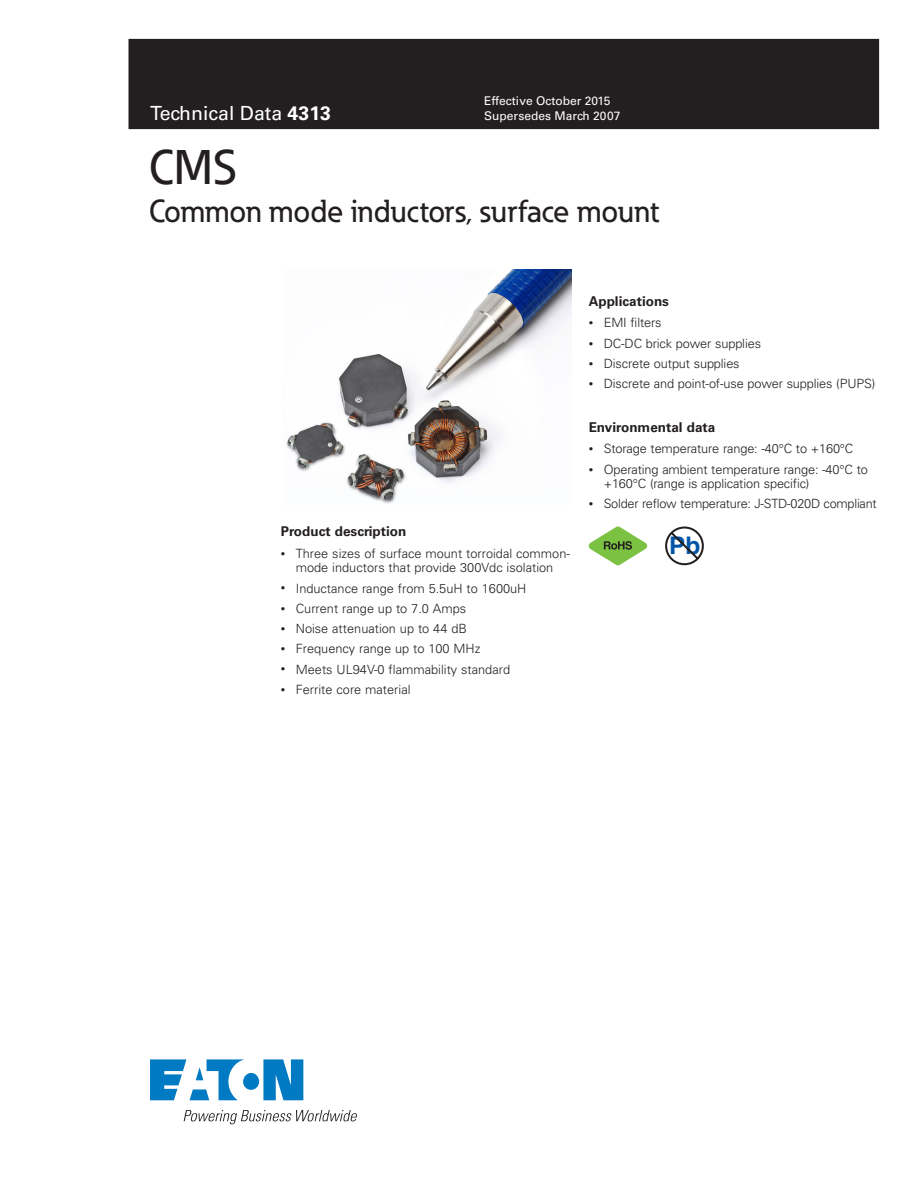
<style>
.page{position:relative;width:918px;height:1188px;background:#fff}
.page>*{position:absolute;margin:0;border:0;box-sizing:border-box;transform-origin:0 0}
._00_Product{font:500 48px "Eaton";color:#231f20}
._00_Product-2{font:500 31.5px "Eaton";color:#231f20}
.t1{font:700 24.3px "Helvetica";color:#0154a6}
._00_Application{font:19.5px "Univers LT Std";color:#fff}
._01_Head2{font:700 13.5px "Univers LT Std";color:#231f20}
.t2{font:300 12.75px/14.2px "Univers";letter-spacing:-.01em;color:#231f20;text-align:center}
.t3{font:12px/15px "Univers LT Std";color:#fff}
.s1{font-weight:700}
.s2{font-size:9px}
</style>
<div class="page">
<div style="left:129px;top:39px;width:750px;height:90px;background:#231f20"></div>
<svg style="left:150px;top:1059px;width:153px;height:41px"></svg>
<svg style="left:184px;top:1110px;width:173px;height:14px"></svg>
<svg style="left:589px;top:526px;width:58px;height:39px"></svg>
<svg style="left:665px;top:526px;width:39px;height:39px"></svg>
<img style="left:286px;top:269px;width:285px;height:235px">
<p class="_00_Application" style="left:150px;top:102px;width:183px">Technical Data <span class="s1">4313</span></p>
<p class="t3" style="left:484px;top:93px;width:138px">Effective October 2015<br>Supersedes March 2007</p>
<p class="_00_Product" style="left:149px;top:138px;width:89px">CMS</p>
<p class="_00_Product-2" style="left:149px;top:192px;width:511px">Common mode inductors, surface mount</p>
<p class="_01_Head2" style="left:281px;top:524px;width:127px">Product description</p>
<p class="t2" style="left:281px;top:546px;width:291px"><span class="s2">•</span> Three sizes of surface mount torroidal common&shy;mode inductors that provide 300Vdc isolation</p>
<p class="t2" style="left:281px;top:581px;width:247px"><span class="s2">•</span> Inductance range from 5.5uH to 1600uH</p>
<p class="t2" style="left:281px;top:601px;width:187px"><span class="s2">•</span> Current range up to 7.0 Amps</p>
<p class="t2" style="left:281px;top:621px;width:188px"><span class="s2">•</span> Noise attenuation up to 44 dB</p>
<p class="t2" style="left:281px;top:641px;width:201px"><span class="s2">•</span> Frequency range up to 100 MHz</p>
<p class="t2" style="left:281px;top:662px;width:231px"><span class="s2">•</span> Meets UL94V-0 flammability standard</p>
<p class="t2" style="left:281px;top:682px;width:131px"><span class="s2">•</span> Ferrite core material</p>
<p class="_01_Head2" style="left:589px;top:293px;width:82px">Applications</p>
<p class="t2" style="left:589px;top:315px;width:74px"><span class="s2">•</span> EMI filters</p>
<p class="t2" style="left:589px;top:336px;width:174px"><span class="s2">•</span> DC-DC brick power supplies</p>
<p class="t2" style="left:589px;top:356px;width:152px"><span class="s2">•</span> Discrete output supplies</p>
<p class="t2" style="left:589px;top:376px;width:288px"><span class="s2">•</span> Discrete and point-of-use power supplies (PUPS)</p>
<p class="_01_Head2" style="left:589px;top:419px;width:128px">Environmental data</p>
<p class="t2" style="left:589px;top:441px;width:266px"><span class="s2">•</span> Storage temperature range: -40°C to +160°C</p>
<p class="t2" style="left:604px;top:462px;width:266px;text-align:left;text-indent:-15px"><span class="s2">•</span> Operating ambient temperature range: -40°C to +160°C (range is application specific)</p>
<p class="t2" style="left:589px;top:496px;width:290px"><span class="s2">•</span> Solder reflow temperature: J-STD-020D compliant</p>
<p class="t1" style="left:669px;top:531px;width:33px">Pb</p>
</div>
